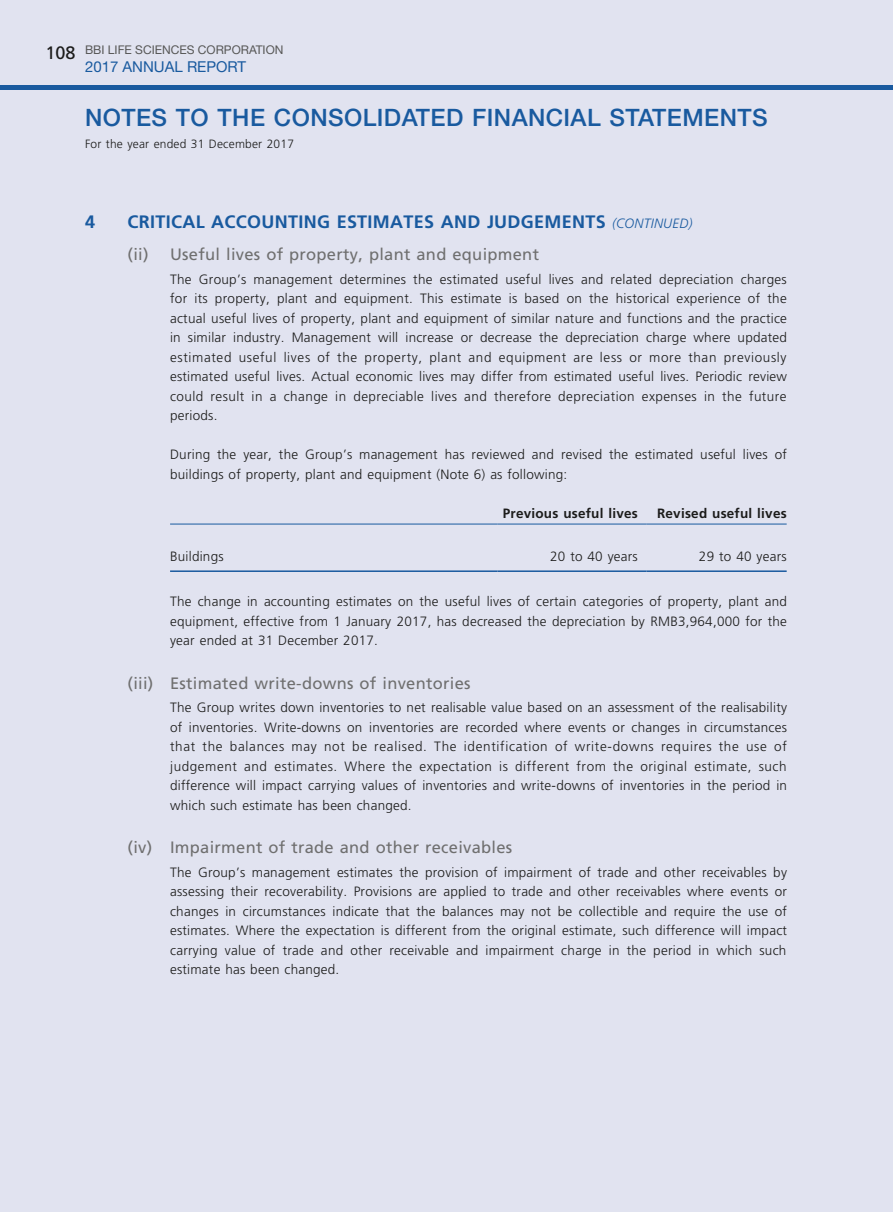
<style>
.page{position:relative;width:893px;height:1212px;background:#e1e3f0}
.page>*{position:absolute;margin:0;border:0;box-sizing:border-box;transform-origin:0 0}
.t1{font:500 24px "Helvetica Neue LT Std";letter-spacing:.015em;color:#195a9f}
.t2{font:700 18px "Frutiger LT Std";letter-spacing:.015em;color:#195a9f}
.t3{font:16.5px "Frutiger LT Std";letter-spacing:.015em;color:#6f6f6f}
.t4{font:15px "Helvetica Neue LT Std";color:#195a9f}
.t5{font:300 13.5px/19.5px "Frutiger LT Std";letter-spacing:.015em;color:#1c1c1b;text-align:justify}
.t6{font:700 13.5px "Frutiger LT Std";letter-spacing:.015em;color:#1c1c1b}
.t7{font:300 12px "Frutiger LT Std";letter-spacing:.015em;color:#1c1c1b}
.t8{font:12px "Helvetica Neue LT Std";color:#575756}
.s1{font-family:"Frutiger LT Std";font-size:18px;color:#1c1c1b}
.s2{font-weight:300;font-style:italic;font-size:13.5px}
</style>
<div class="page">
<hr style="left:0;top:86px;width:893px;height:4px;background:#195a9f">
<hr style="left:170px;top:524px;width:327px;height:1px;background:#195a9f">
<hr style="left:497px;top:524px;width:149px;height:1px;background:#195a9f">
<hr style="left:646px;top:524px;width:141px;height:1px;background:#195a9f">
<hr style="left:170px;top:570px;width:327px;height:2px;background:#195a9f">
<hr style="left:497px;top:570px;width:149px;height:2px;background:#195a9f">
<hr style="left:646px;top:570px;width:141px;height:2px;background:#195a9f">
<p class="t8" style="left:46px;top:43px;width:239px"><span class="s1">108</span> BBI LIFE SCIENCES CORPORATION</p>
<p class="t4" style="left:85px;top:58px;width:163px">2017 ANNUAL REPORT</p>
<h1 class="t1" style="left:85px;top:103px;width:684px">NOTES TO THE CONSOLIDATED FINANCIAL STATEMENTS</h1>
<p class="t7" style="left:85px;top:137px;width:210px">For the year ended 31 December 2017</p>
<h2 class="t2" style="left:85px;top:211px;width:12px">4</h2>
<h2 class="t2" style="left:128px;top:211px;width:566px">CRITICAL ACCOUNTING ESTIMATES AND JUDGEMENTS <span class="s2">(CONTINUED)</span></h2>
<p class="t3" style="left:128px;top:244px;width:413px">(ii) Useful lives of property, plant and equipment</p>
<p class="t5" style="left:170px;top:269px;width:618px">The Group’s management determines the estimated useful lives and related depreciation charges for its property, plant and equipment. This estimate is based on the historical experience of the actual useful lives of property, plant and equipment of similar nature and functions and the practice in similar industry. Management will increase or decrease the depreciation charge where updated estimated useful lives of the property, plant and equipment are less or more than previously estimated useful lives. Actual economic lives may differ from estimated useful lives. Periodic review could result in a change in depreciable lives and therefore depreciation expenses in the future periods.</p>
<p class="t5" style="left:170px;top:445px;width:618px">During the year, the Group’s management has reviewed and revised the estimated useful lives of buildings of property, plant and equipment (Note 6) as following:</p>
<p class="t6" style="left:503px;top:505px;width:137px">Previous useful lives</p>
<p class="t6" style="left:657px;top:505px;width:131px">Revised useful lives</p>
<p class="t5" style="left:170px;top:547px;width:55px">Buildings</p>
<p class="t5" style="left:550px;top:547px;width:89px">20 to 40 years</p>
<p class="t5" style="left:699px;top:547px;width:89px">29 to 40 years</p>
<p class="t5" style="left:170px;top:592px;width:618px">The change in accounting estimates on the useful lives of certain categories of property, plant and equipment, effective from 1 January 2017, has decreased the depreciation by RMB3,964,000 for the year ended at 31 December 2017.</p>
<p class="t3" style="left:128px;top:673px;width:344px">(iii) Estimated write-downs of inventories</p>
<p class="t5" style="left:170px;top:698px;width:618px">The Group writes down inventories to net realisable value based on an assessment of the realisability of inventories. Write-downs on inventories are recorded where events or changes in circumstances that the balances may not be realised. The identification of write-downs requires the use of judgement and estimates. Where the expectation is different from the original estimate, such difference will impact carrying values of inventories and write-downs of inventories in the period in which such estimate has been changed.</p>
<p class="t3" style="left:128px;top:838px;width:386px">(iv) Impairment of trade and other receivables</p>
<p class="t5" style="left:170px;top:863px;width:618px">The Group’s management estimates the provision of impairment of trade and other receivables by assessing their recoverability. Provisions are applied to trade and other receivables where events or changes in circumstances indicate that the balances may not be collectible and require the use of estimates. Where the expectation is different from the original estimate, such difference will impact carrying value of trade and other receivable and impairment charge in the period in which such estimate has been changed.</p>
</div>
